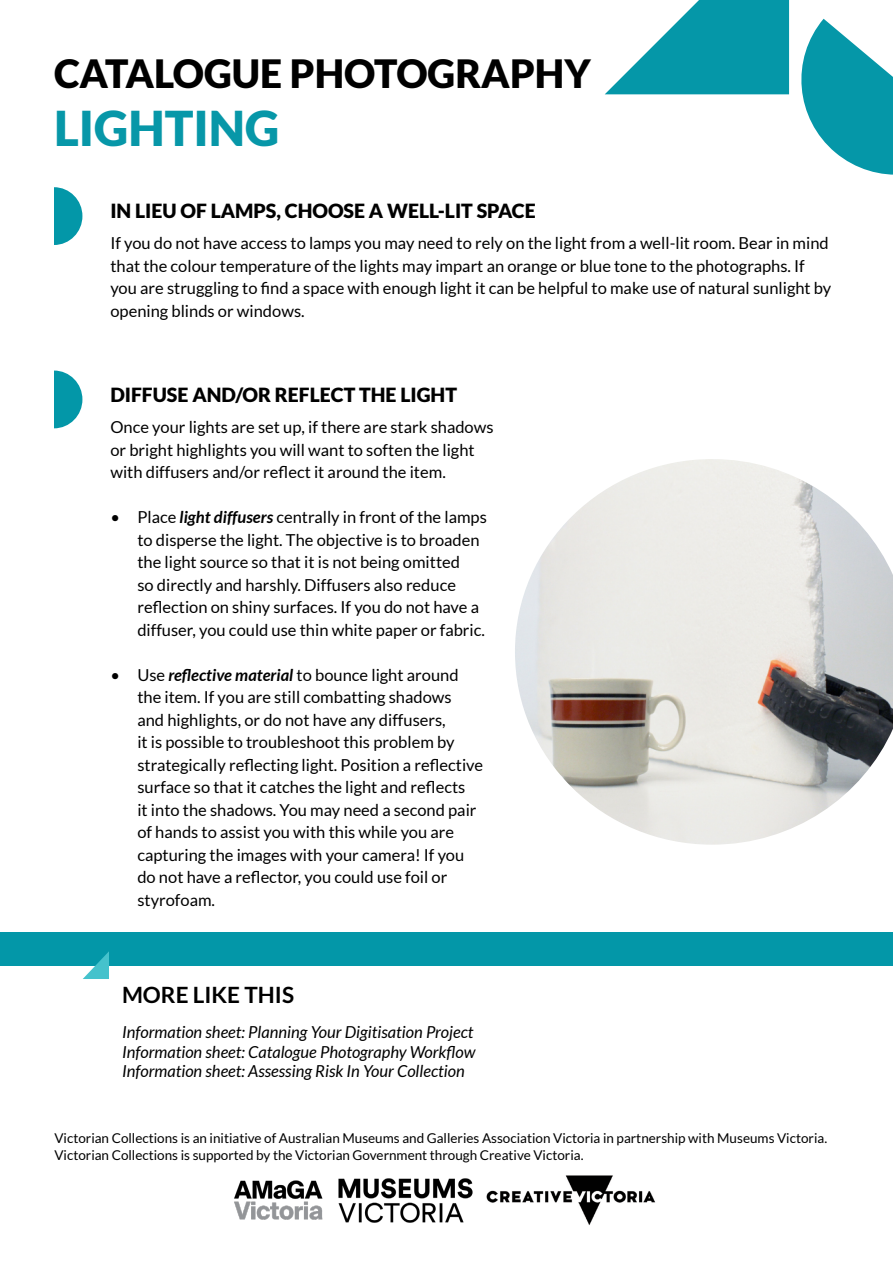
<style>
.page{position:relative;width:893px;height:1263px;background:#fff}
.page>*{position:absolute;margin:0;border:0;box-sizing:border-box;transform-origin:0 0}
.t1{font:900 48px "Lato";color:#0797a8}
.t2{font:900 39px "Lato";color:#000}
.t3{font:700 22.5px "Lato";color:#000}
.t4{font:900 19.5px "Lato";color:#000}
.t5{font:16.5px/22.5px "Lato";color:#000}
.t6{font:italic 16.5px "Lato";color:#000}
.t7{font:13.5px/16.5px "Lato";color:#000}
.s1{font-weight:700;font-style:italic}
</style>
<div class="page">
<svg style="left:605px;top:0;width:288px;height:175px"></svg>
<div style="left:0;top:932px;width:893px;height:34px;background:#0397a8"></div>
<img style="left:234px;top:1180px;width:89px;height:40px">
<img style="left:338px;top:1178px;width:135px;height:45px">
<img style="left:486px;top:1175px;width:170px;height:50px">
<svg style="left:83px;top:951px;width:26px;height:28px"></svg>
<img style="left:515px;top:459px;width:378px;height:386px">
<svg style="left:54px;top:371px;width:28px;height:57px"></svg>
<svg style="left:54px;top:187px;width:28px;height:58px"></svg>
<p class="t2" style="left:54px;top:51px;width:538px">CATALOGUE PHOTOGRAPHY</p>
<p class="t1" style="left:54px;top:100px;width:227px">LIGHTING</p>
<p class="t4" style="left:110px;top:199px;width:427px">IN LIEU OF LAMPS, CHOOSE A WELL-LIT SPACE</p>
<p class="t5" style="left:110px;top:232px;width:722px">If you do not have access to lamps you may need to rely on the light from a well-lit room. Bear in mind that the colour temperature of the lights may impart an orange or blue tone to the photographs. If you are struggling to find a space with enough light it can be helpful to make use of natural sunlight by opening blinds or windows.</p>
<p class="t4" style="left:110px;top:383px;width:348px">DIFFUSE AND/OR REFLECT THE LIGHT</p>
<p class="t5" style="left:110px;top:416px;width:385px">Once your lights are set up, if there are stark shadows or bright highlights you will want to soften the light with diffusers and/or reflect it around the item.</p>
<p class="t5" style="left:137px;top:506px;width:351px;text-indent:-27px">• Place <span class="s1">light diffusers</span> centrally in front of the lamps to disperse the light. The objective is to broaden the light source so that it is not being omitted<br>so directly and harshly. Diffusers also reduce reflection on shiny surfaces. If you do not have a diffuser, you could use thin white paper or fabric.</p>
<p class="t5" style="left:137px;top:663px;width:347px;text-indent:-27px">• Use <span class="s1">reflective material</span> to bounce light around the item. If you are still combatting shadows<br>and highlights, or do not have any diffusers,<br>it is possible to troubleshoot this problem by strategically reflecting light. Position a reflective surface so that it catches the light and reflects<br>it into the shadows. You may need a second pair of hands to assist you with this while you are capturing the images with your camera! If you do not have a reflector, you could use foil or styrofoam.</p>
<p class="t3" style="left:122px;top:982px;width:173px">MORE LIKE THIS</p>
<p class="t6" style="left:122px;top:1022px;width:353px">Information sheet: Planning Your Digitisation Project</p>
<p class="t6" style="left:122px;top:1042px;width:355px">Information sheet: Catalogue Photography Workflow</p>
<p class="t6" style="left:122px;top:1062px;width:344px">Information sheet: Assessing Risk In Your Collection</p>
<p class="t7" style="left:54px;top:1130px;width:774px">Victorian Collections is an initiative of Australian Museums and Galleries Association Victoria in partnership with Museums Victoria.<br>Victorian Collections is supported by the Victorian Government through Creative Victoria.</p>
</div>
